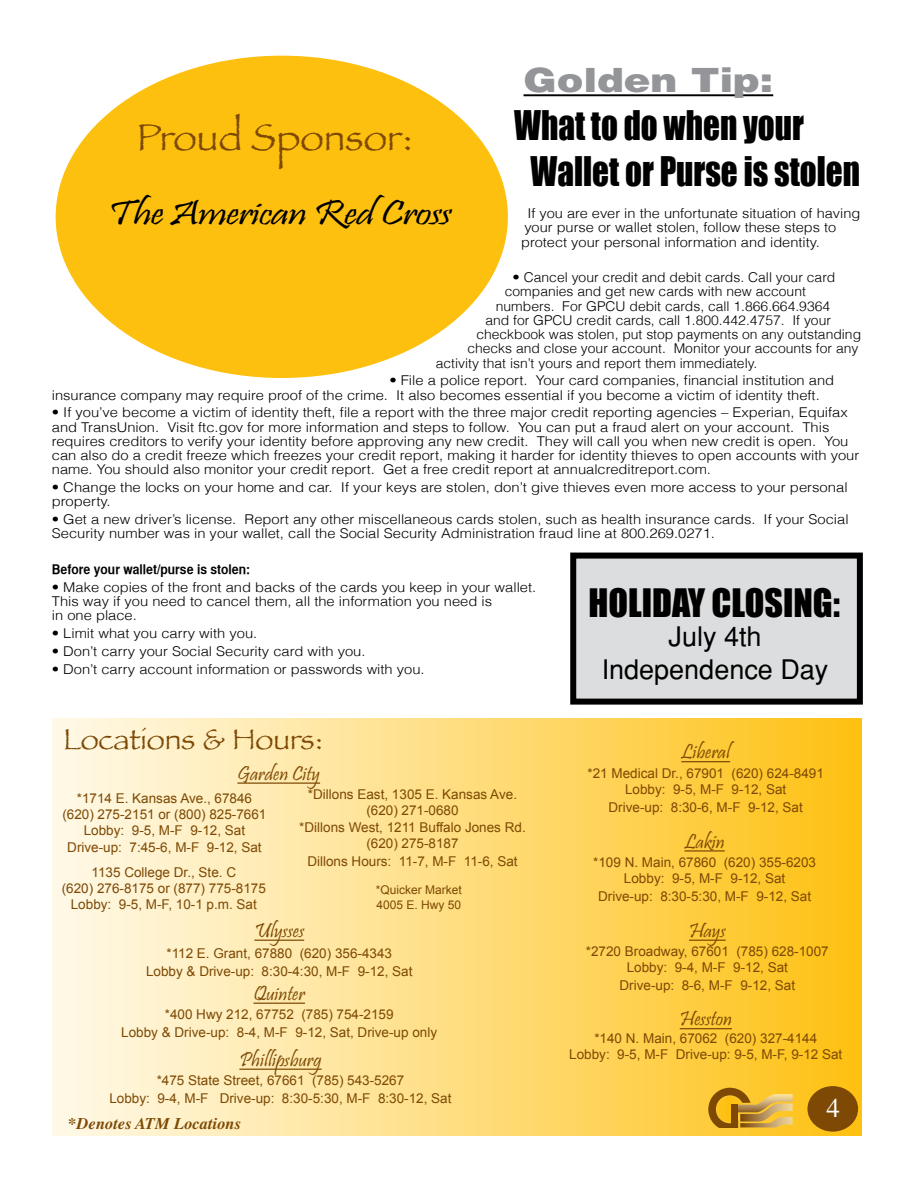
<style>
.page{position:relative;width:918px;height:1188px;background:#fff}
.page>*{position:absolute;margin:0;border:0;box-sizing:border-box;transform-origin:0 0}
.t1{font:39px "Papyrus";color:#7d4904}
.t2{font:37.5px/46.5px "Impact";color:#000;scale:.88 1}
.t3{font:36px "Pristina";letter-spacing:-.02em;color:#000;scale:1.25 1}
.t4{font:36px "Impact";color:#000}
.t5{font:900 33.45px "Helvetica";color:#939598;scale:1.2 1}
.t6{font:30px "Papyrus";color:#7d4904}
.t7{font:27px/32.4px "Helvetica";color:#000;text-align:center}
.t8{font:27px "Times";color:#fff}
.t9{font:21px "Pristina";color:#7d4904}
.t10{font:italic 700 16.5px "Times";color:#7d4904}
.t11{font:300 13.5px/14.2px "Helvetica";color:#000;scale:1.09 1}
.t12{font:13.5px/16.2px "Arial";color:#7d4904;text-align:center}
.t13{font:300 13.5px "Helvetica";color:#000}
.t14{font:300 13.5px/14.2px "Helvetica";color:#000;scale:1.08 1}
.t15{font:13.5px "Helvetica CY Bold";color:#000;scale:1.09 1}
.t16{font:12px/14.4px "Arial";color:#7d4904}
</style>
<div class="page">
<div style="left:56px;top:56px;width:451px;height:321px;background:#fec00f;border-radius:50%"></div>
<div style="left:53px;top:719px;width:809px;height:416px;background:linear-gradient(to right,#fffaeb,#fec113)"></div>
<div style="left:808px;top:1087px;width:49px;height:44px;background:#7d4904;border-radius:50%"></div>
<div style="left:807px;top:1086px;width:51px;height:46px;border:2px solid #7d4904;border-radius:50%"></div>
<hr style="left:254px;top:940px;width:50px;height:1px;background:#7d4904">
<hr style="left:253px;top:1003px;width:52px;height:1px;background:#7d4904">
<hr style="left:239px;top:1069px;width:83px;height:1px;background:#7d4904">
<hr style="left:681px;top:761px;width:49px;height:1px;background:#7d4904">
<hr style="left:685px;top:850px;width:40px;height:2px;background:#7d4904">
<hr style="left:689px;top:940px;width:37px;height:1px;background:#7d4904">
<hr style="left:237px;top:783px;width:83px;height:1px;background:#7d4904">
<hr style="left:680px;top:1028px;width:52px;height:1px;background:#7d4904">
<svg style="left:708px;top:1088px;width:85px;height:39px;background:#d0a037"></svg>
<div style="left:732px;top:1105px;width:6px;height:22px;background:#7d4904"></div>
<hr style="left:524px;top:94px;width:249px;height:2px;background:#000">
<div style="left:572px;top:553px;width:285px;height:146px;background:#dcddde"></div>
<div style="left:570px;top:553px;width:293px;height:152px;border:6px solid #000"></div>
<h1 class="t1" style="left:136px;top:114px;width:278px">Proud Sponsor:</h1>
<h3 class="t5" style="left:524px;top:58px;width:210px">Golden Tip:</h3>
<h2 class="t2" style="left:531px;top:101px;width:376px;text-indent:-17px">What to do when your<br>Wallet or Purse is stolen</h2>
<h3 class="t3" style="left:108px;top:193px;width:276px">The American Red Cross</h3>
<p class="t14" style="left:521px;top:206px;width:315px;text-indent:6px">If you are ever in the unfortunate situation of having your purse or wallet stolen, follow these steps to protect your personal information and identity.</p>
<p class="t11" style="left:512px;top:270px;width:298px">• Cancel your credit and debit cards. Call your card</p>
<p class="t13" style="left:505px;top:283px;width:303px">companies and get new cards with new account</p>
<p class="t13" style="left:496px;top:297px;width:336px">numbers. For GPCU debit cards, call 1.866.664.9364</p>
<p class="t13" style="left:485px;top:312px;width:347px">and for GPCU credit cards, call 1.800.442.4757. If your</p>
<p class="t13" style="left:476px;top:326px;width:386px">checkbook was stolen, put stop payments on any outstanding</p>
<p class="t13" style="left:467px;top:340px;width:393px">checks and close your account. Monitor your accounts for any</p>
<p class="t13" style="left:436px;top:354px;width:323px">activity that isn’t yours and report them immediately.</p>
<p class="t11" style="left:52px;top:373px;width:719px;text-indent:338px">• File a police report. Your card companies, financial institution and insurance company may require proof of the crime. It also becomes essential if you become a victim of identity theft.</p>
<p class="t11" style="left:52px;top:405px;width:742px">• If you’ve become a victim of identity theft, file a report with the three major credit reporting agencies – Experian, Equifax and TransUnion. Visit ftc.gov for more information and steps to follow. You can put a fraud alert on your account. This requires creditors to verify your identity before approving any new credit. They will call you when new credit is open. You can also do a credit freeze which freezes your credit report, making it harder for identity thieves to open accounts with your name. You should also monitor your credit report. Get a free credit report at annualcreditreport.com.</p>
<p class="t11" style="left:52px;top:480px;width:732px">• Change the locks on your home and car. If your keys are stolen, don’t give thieves even more access to your personal property.</p>
<p class="t11" style="left:52px;top:512px;width:733px">• Get a new driver’s license. Report any other miscellaneous cards stolen, such as health insurance cards. If your Social<br>Security number was in your wallet, call the Social Security Administration fraud line at 800.269.0271.</p>
<p class="t15" style="left:52px;top:561px;width:183px">Before your wallet/purse is stolen:</p>
<p class="t11" style="left:52px;top:580px;width:446px">• Make copies of the front and backs of the cards you keep in your wallet.<br>This way if you need to cancel them, all the information you need is<br>in one place.</p>
<p class="t11" style="left:52px;top:626px;width:190px">• Limit what you carry with you.</p>
<p class="t11" style="left:52px;top:644px;width:289px">• Don’t carry your Social Security card with you.</p>
<p class="t11" style="left:52px;top:661px;width:344px">• Don’t carry account information or passwords with you.</p>
<h3 class="t4" style="left:589px;top:575px;width:253px">HOLIDAY CLOSING:</h3>
<h3 class="t7" style="left:602px;top:620px;width:228px">July 4th<br>Independence Day</h3>
<h3 class="t6" style="left:63px;top:721px;width:261px">Locations &amp; Hours:</h3>
<h3 class="t9" style="left:237px;top:762px;width:84px">Garden City</h3>
<p class="t12" style="left:62px;top:790px;width:206px">*1714 E. Kansas Ave., 67846 (620) 275-2151 or (800) 825-7661<br>Lobby: 9-5, M-F 9-12, Sat<br>Drive-up: 7:45-6, M-F 9-12, Sat</p>
<p class="t12" style="left:299px;top:786px;width:228px">*Dillons East, 1305 E. Kansas Ave. (620) 271-0680<br>*Dillons West, 1211 Buffalo Jones Rd. (620) 275-8187</p>
<p class="t12" style="left:307px;top:853px;width:212px">Dillons Hours: 11-7, M-F 11-6, Sat</p>
<p class="t12" style="left:62px;top:864px;width:206px">1135 College Dr., Ste. C<br>(620) 276-8175 or (877) 775-8175<br>Lobby: 9-5, M-F, 10-1 p.m. Sat</p>
<p class="t16" style="left:376px;top:883px;width:88px">*Quicker Market<br>4005 E. Hwy 50</p>
<h3 class="t9" style="left:254px;top:919px;width:51px">Ulysses</h3>
<p class="t12" style="left:146px;top:944px;width:268px;line-height:18px">*112 E. Grant, 67880 (620) 356-4343<br>Lobby &amp; Drive-up: 8:30-4:30, M-F 9-12, Sat</p>
<h3 class="t9" style="left:253px;top:982px;width:53px">Quinter</h3>
<p class="t12" style="left:121px;top:1006px;width:317px;line-height:18px">*400 Hwy 212, 67752 (785) 754-2159<br>Lobby &amp; Drive-up: 8-4, M-F 9-12, Sat, Drive-up only</p>
<h3 class="t9" style="left:239px;top:1048px;width:84px">Phillipsburg</h3>
<p class="t12" style="left:109px;top:1072px;width:344px;line-height:18px">*475 State Street, 67661 (785) 543-5267<br>Lobby: 9-4, M-F Drive-up: 8:30-5:30, M-F 8:30-12, Sat</p>
<p class="t10" style="left:68px;top:1115px;width:174px">*Denotes ATM Locations</p>
<h3 class="t9" style="left:681px;top:740px;width:50px">Liberal</h3>
<p class="t12" style="left:588px;top:765px;width:238px">*21 Medical Dr., 67901 (620) 624-8491<br>Lobby: 9-5, M-F 9-12, Sat</p>
<p class="t12" style="left:609px;top:799px;width:196px">Drive-up: 8:30-6, M-F 9-12, Sat</p>
<h3 class="t9" style="left:685px;top:830px;width:42px">Lakin</h3>
<p class="t12" style="left:593px;top:854px;width:224px">*109 N. Main, 67860 (620) 355-6203<br>Lobby: 9-5, M-F 9-12, Sat</p>
<p class="t12" style="left:598px;top:888px;width:215px">Drive-up: 8:30-5:30, M-F 9-12, Sat</p>
<h3 class="t9" style="left:689px;top:919px;width:38px">Hays</h3>
<p class="t12" style="left:586px;top:943px;width:244px">*2720 Broadway, 67601 (785) 628-1007<br>Lobby: 9-4, M-F 9-12, Sat</p>
<p class="t12" style="left:620px;top:978px;width:177px">Drive-up: 8-6, M-F 9-12, Sat</p>
<h3 class="t9" style="left:680px;top:1007px;width:54px">Hesston</h3>
<p class="t12" style="left:569px;top:1030px;width:275px">*140 N. Main, 67062 (620) 327-4144<br>Lobby: 9-5, M-F Drive-up: 9-5, M-F, 9-12 Sat</p>
<h3 class="t8" style="left:826px;top:1093px;width:15px">4</h3>
</div>
